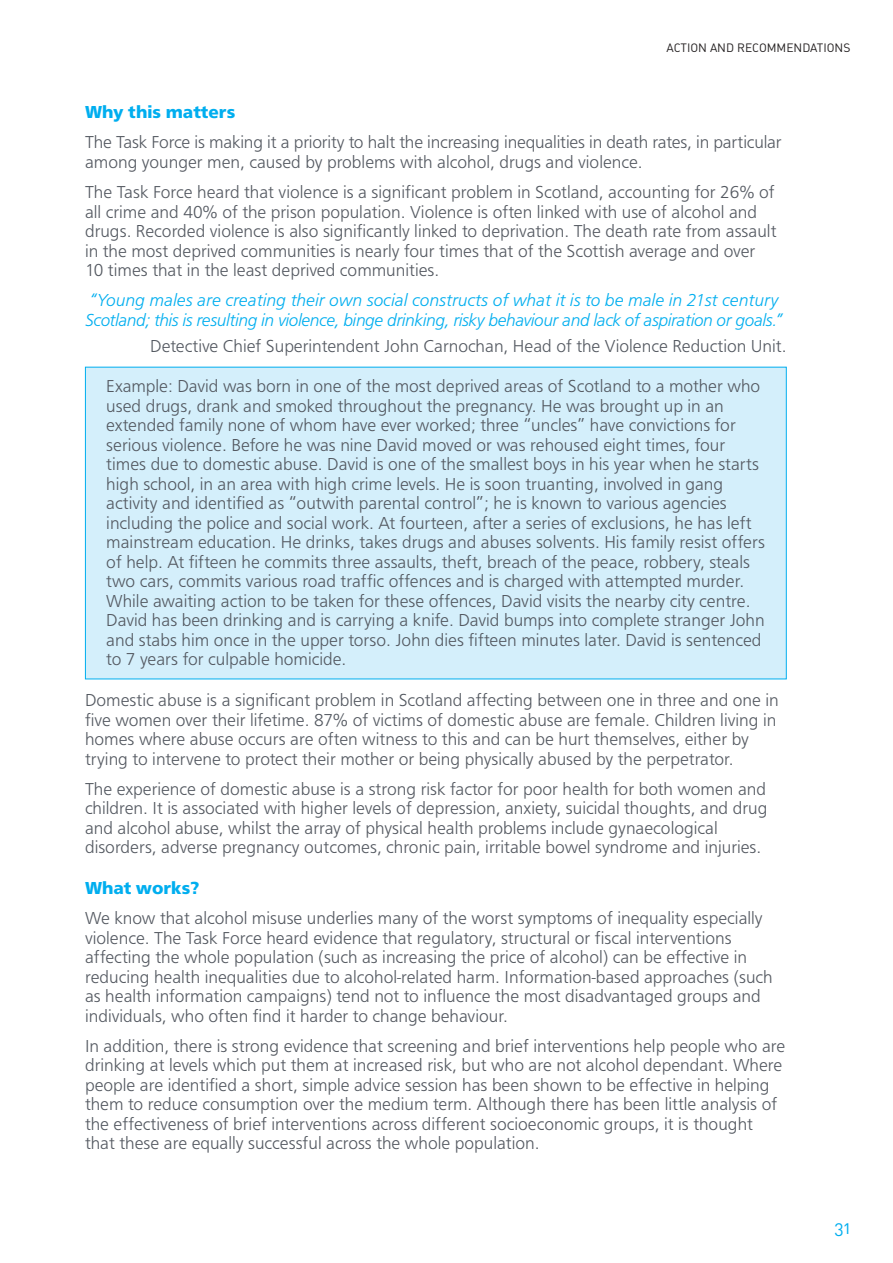
<style>
.page{position:relative;width:893px;height:1263px;background:#fff}
.page>*{position:absolute;margin:0;border:0;box-sizing:border-box;transform-origin:0 0}
.t1{font:300 18px/19.5px "Frutus T";color:#535860}
.t2{font:italic 300 18px/19.5px "Frutus T";letter-spacing:-.02em;color:#00aeef}
.t3{font:700 18px "Frutus T";color:#00aeef}
.t4{font:18px "FFDIN Regular Alternate";color:#00aeef}
.t5{font:12px "FFDIN Regular Alternate";color:#231f20}
</style>
<div class="page">
<div style="left:86px;top:367px;width:700px;height:312px;background:#d4effb"></div>
<p class="t5" style="left:666px;top:43px;width:185px">ACTION AND RECOMMENDATIONS</p>
<p class="t3" style="left:85px;top:102px;width:152px">Why this matters</p>
<p class="t1" style="left:85px;top:132px;width:698px">The Task Force is making it a priority to halt the increasing inequalities in death rates, in particular among younger men, caused by problems with alcohol, drugs and violence.</p>
<p class="t1" style="left:85px;top:182px;width:693px">The Task Force heard that violence is a significant problem in Scotland, accounting for 26% of all crime and 40% of the prison population. Violence is often linked with use of alcohol and drugs. Recorded violence is also significantly linked to deprivation. The death rate from assault in the most deprived communities is nearly four times that of the Scottish average and over 10 times that in the least deprived communities.</p>
<p class="t2" style="left:85px;top:290px;width:699px">“Young males are creating their own social constructs of what it is to be male in 21st century<br>Scotland; this is resulting in violence, binge drinking, risky behaviour and lack of aspiration or goals.”</p>
<p class="t1" style="left:150px;top:336px;width:638px">Detective Chief Superintendent John Carnochan, Head of the Violence Reduction Unit.</p>
<p class="t1" style="left:106px;top:376px;width:660px">Example: David was born in one of the most deprived areas of Scotland to a mother who used drugs, drank and smoked throughout the pregnancy. He was brought up in an extended family none of whom have ever worked; three “uncles” have convictions for serious violence. Before he was nine David moved or was rehoused eight times, four times due to domestic abuse. David is one of the smallest boys in his year when he starts high school, in an area with high crime levels. He is soon truanting, involved in gang activity and identified as “outwith parental control”; he is known to various agencies including the police and social work. At fourteen, after a series of exclusions, he has left mainstream education. He drinks, takes drugs and abuses solvents. His family resist offers of help. At fifteen he commits three assaults, theft, breach of the peace, robbery, steals two cars, commits various road traffic offences and is charged with attempted murder.<br>While awaiting action to be taken for these offences, David visits the nearby city centre.<br>David has been drinking and is carrying a knife. David bumps into complete stranger John and stabs him once in the upper torso. John dies fifteen minutes later. David is sentenced to 7 years for culpable homicide.</p>
<p class="t1" style="left:85px;top:690px;width:695px">Domestic abuse is a significant problem in Scotland affecting between one in three and one in five women over their lifetime. 87% of victims of domestic abuse are female. Children living in homes where abuse occurs are often witness to this and can be hurt themselves, either by trying to intervene to protect their mother or being physically abused by the perpetrator.</p>
<p class="t1" style="left:85px;top:779px;width:684px">The experience of domestic abuse is a strong risk factor for poor health for both women and children. It is associated with higher levels of depression, anxiety, suicidal thoughts, and drug and alcohol abuse, whilst the array of physical health problems include gynaecological disorders, adverse pregnancy outcomes, chronic pain, irritable bowel syndrome and injuries.</p>
<p class="t3" style="left:85px;top:877px;width:116px">What works?</p>
<p class="t1" style="left:85px;top:908px;width:689px">We know that alcohol misuse underlies many of the worst symptoms of inequality especially violence. The Task Force heard evidence that regulatory, structural or fiscal interventions affecting the whole population (such as increasing the price of alcohol) can be effective in reducing health inequalities due to alcohol-related harm. Information-based approaches (such as health information campaigns) tend not to influence the most disadvantaged groups and individuals, who often find it harder to change behaviour.</p>
<p class="t1" style="left:85px;top:1036px;width:702px">In addition, there is strong evidence that screening and brief interventions help people who are drinking at levels which put them at increased risk, but who are not alcohol dependant. Where people are identified a short, simple advice session has been shown to be effective in helping them to reduce consumption over the medium term. Although there has been little analysis of the effectiveness of brief interventions across different socioeconomic groups, it is thought that these are equally successful across the whole population.</p>
<p class="t4" style="left:834px;top:1221px;width:17px">31</p>
</div>
